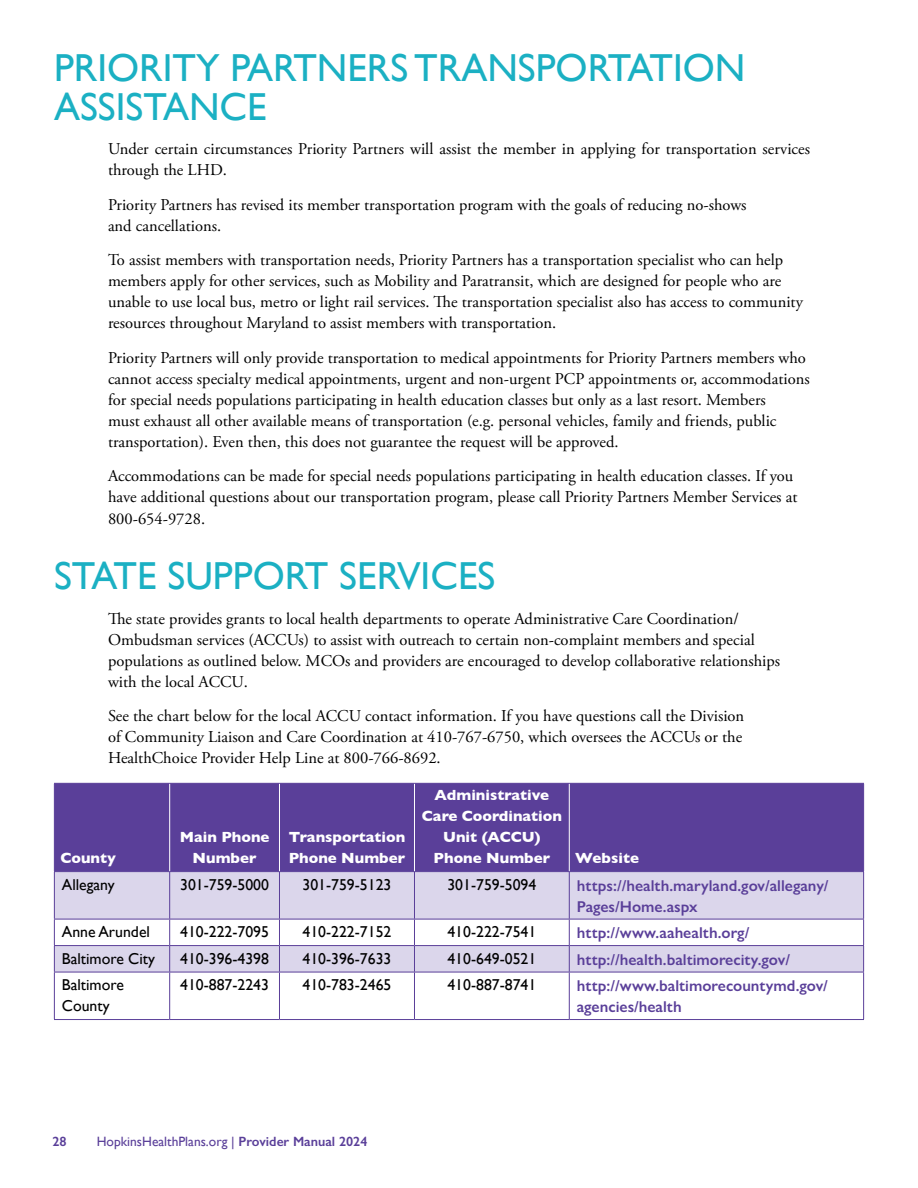
<style>
.page{position:relative;width:918px;height:1188px;background:#fff}
.page>*{position:absolute;margin:0;border:0;box-sizing:border-box;transform-origin:0 0}
.t1{font:39px/39px "Gill Sans";color:#1bb0c3}
.t2{font:16.5px/21px "Adobe Garamond Pro";color:#000}
.t3{font:15.75px/21px "Gill Sans";color:#000}
.t4{font:600 15.75px/21px "Gill Sans Nova";color:#5a3f99}
.t5{font:700 15px/21px "Gill Sans";color:#fff;text-align:center}
.t6{font:13.5px "Gill Sans";color:#5a3f99}
.t7{font:600 13.5px "Gill Sans";color:#5a3f99}
.s1{font-weight:600}
</style>
<div class="page">
<div style="left:55px;top:784px;width:808px;height:87px;background:#5a3f99"></div>
<div style="left:55px;top:872px;width:808px;height:47px;background:#dbd6eb"></div>
<svg style="left:55px;top:920px;width:808px;height:99px"></svg>
<hr style="left:169px;top:784px;width:1px;height:87px;background:#fff">
<hr style="left:279px;top:784px;width:1px;height:87px;background:#fff">
<hr style="left:414px;top:784px;width:1px;height:87px;background:#fff">
<hr style="left:569px;top:784px;width:1px;height:87px;background:#fff">
<hr style="left:54px;top:784px;width:1px;height:87px;background:#5a3f99">
<hr style="left:54px;top:783px;width:116px;height:1px;background:#5a3f99">
<hr style="left:170px;top:783px;width:109px;height:1px;background:#5a3f99">
<hr style="left:279px;top:783px;width:135px;height:1px;background:#5a3f99">
<hr style="left:414px;top:783px;width:155px;height:1px;background:#5a3f99">
<hr style="left:569px;top:783px;width:295px;height:1px;background:#5a3f99">
<hr style="left:863px;top:784px;width:1px;height:87px;background:#5a3f99">
<hr style="left:54px;top:872px;width:1px;height:47px;background:#5a3f99">
<hr style="left:54px;top:871px;width:116px;height:1px;background:#5a3f99">
<hr style="left:170px;top:871px;width:109px;height:1px;background:#5a3f99">
<hr style="left:279px;top:871px;width:135px;height:1px;background:#5a3f99">
<hr style="left:414px;top:871px;width:155px;height:1px;background:#5a3f99">
<hr style="left:569px;top:871px;width:295px;height:1px;background:#5a3f99">
<hr style="left:169px;top:872px;width:1px;height:47px;background:#5a3f99">
<hr style="left:279px;top:872px;width:1px;height:47px;background:#5a3f99">
<hr style="left:414px;top:872px;width:1px;height:47px;background:#5a3f99">
<hr style="left:569px;top:872px;width:1px;height:47px;background:#5a3f99">
<hr style="left:863px;top:872px;width:1px;height:47px;background:#5a3f99">
<hr style="left:54px;top:919px;width:116px;height:1px;background:#5a3f99">
<hr style="left:170px;top:919px;width:109px;height:1px;background:#5a3f99">
<hr style="left:279px;top:919px;width:135px;height:1px;background:#5a3f99">
<hr style="left:414px;top:919px;width:155px;height:1px;background:#5a3f99">
<hr style="left:569px;top:919px;width:295px;height:1px;background:#5a3f99">
<svg style="left:54px;top:919px;width:1px;height:53px"></svg>
<hr style="left:54px;top:945px;width:116px;height:1px;background:#5a3f99">
<hr style="left:170px;top:945px;width:109px;height:1px;background:#5a3f99">
<hr style="left:279px;top:945px;width:135px;height:1px;background:#5a3f99">
<hr style="left:414px;top:945px;width:155px;height:1px;background:#5a3f99">
<hr style="left:569px;top:945px;width:295px;height:1px;background:#5a3f99">
<svg style="left:169px;top:919px;width:1px;height:53px"></svg>
<svg style="left:279px;top:919px;width:1px;height:53px"></svg>
<svg style="left:414px;top:919px;width:1px;height:53px"></svg>
<svg style="left:569px;top:919px;width:1px;height:53px"></svg>
<svg style="left:863px;top:919px;width:1px;height:53px"></svg>
<hr style="left:54px;top:972px;width:1px;height:47px;background:#5a3f99">
<hr style="left:54px;top:972px;width:116px;height:1px;background:#5a3f99">
<hr style="left:170px;top:972px;width:109px;height:1px;background:#5a3f99">
<hr style="left:279px;top:972px;width:135px;height:1px;background:#5a3f99">
<hr style="left:414px;top:972px;width:155px;height:1px;background:#5a3f99">
<hr style="left:569px;top:972px;width:295px;height:1px;background:#5a3f99">
<hr style="left:169px;top:972px;width:1px;height:47px;background:#5a3f99">
<hr style="left:279px;top:972px;width:1px;height:47px;background:#5a3f99">
<hr style="left:414px;top:972px;width:1px;height:47px;background:#5a3f99">
<hr style="left:569px;top:972px;width:1px;height:47px;background:#5a3f99">
<hr style="left:863px;top:972px;width:1px;height:47px;background:#5a3f99">
<hr style="left:54px;top:1019px;width:116px;height:1px;background:#5a3f99">
<hr style="left:170px;top:1019px;width:109px;height:1px;background:#5a3f99">
<hr style="left:279px;top:1019px;width:135px;height:1px;background:#5a3f99">
<hr style="left:414px;top:1019px;width:155px;height:1px;background:#5a3f99">
<hr style="left:569px;top:1019px;width:295px;height:1px;background:#5a3f99">
<h1 class="t1" style="left:54px;top:48px;width:693px">PRIORITY PARTNERS TRANSPORTATION<br>ASSISTANCE</h1>
<p class="t2" style="left:108px;top:139px;width:704px">Under certain circumstances Priority Partners will assist the member in applying for transportation services through the LHD.</p>
<p class="t2" style="left:108px;top:195px;width:640px">Priority Partners has revised its member transportation program with the goals of reducing no-shows and cancellations.</p>
<p class="t2" style="left:108px;top:250px;width:696px">To assist members with transportation needs, Priority Partners has a transportation specialist who can help members apply for other services, such as Mobility and Paratransit, which are designed for people who are unable to use local bus, metro or light rail services. The transportation specialist also has access to community resources throughout Maryland to assist members with transportation.</p>
<p class="t2" style="left:108px;top:348px;width:703px">Priority Partners will only provide transportation to medical appointments for Priority Partners members who cannot access specialty medical appointments, urgent and non-urgent PCP appointments or, accommodations for special needs populations participating in health education classes but only as a last resort. Members<br>must exhaust all other available means of transportation (e.g. personal vehicles, family and friends, public transportation). Even then, this does not guarantee the request will be approved.</p>
<p class="t2" style="left:108px;top:466px;width:691px">Accommodations can be made for special needs populations participating in health education classes. If you have additional questions about our transportation program, please call Priority Partners Member Services at<br>800-654-9728.</p>
<h1 class="t1" style="left:54px;top:556px;width:443px">STATE SUPPORT SERVICES</h1>
<p class="t2" style="left:108px;top:609px;width:674px">The state provides grants to local health departments to operate Administrative Care Coordination/ Ombudsman services (ACCUs) to assist with outreach to certain non-complaint members and special populations as outlined below. MCOs and providers are encouraged to develop collaborative relationships with the local ACCU.</p>
<p class="t2" style="left:108px;top:706px;width:638px">See the chart below for the local ACCU contact information. If you have questions call the Division of Community Liaison and Care Coordination at 410-767-6750, which oversees the ACCUs or the<br>HealthChoice Provider Help Line at 800-766-8692.</p>
<p class="t5" style="left:60px;top:847px;width:57px">County</p>
<p class="t5" style="left:180px;top:826px;width:91px">Main Phone<br>Number</p>
<p class="t5" style="left:289px;top:826px;width:118px;text-align:left">Transportation<br>Phone Number</p>
<p class="t5" style="left:422px;top:784px;width:142px">Administrative<br>Care Coordination<br>Unit (ACCU)<br>Phone Number</p>
<p class="t5" style="left:575px;top:847px;width:65px">Website</p>
<p class="t3" style="left:62px;top:874px;width:54px">Allegany</p>
<p class="t3" style="left:180px;top:874px;width:90px">301-759-5000</p>
<p class="t3" style="left:303px;top:874px;width:90px">301-759-5123</p>
<p class="t3" style="left:447px;top:874px;width:90px">301-759-5094</p>
<p class="t4" style="left:577px;top:875px;width:253px">https://health.maryland.gov/allegany/<br>Pages/Home.aspx</p>
<p class="t3" style="left:62px;top:921px;width:90px">Anne Arundel</p>
<p class="t3" style="left:180px;top:921px;width:90px">410-222-7095</p>
<p class="t3" style="left:303px;top:921px;width:90px">410-222-7152</p>
<p class="t3" style="left:447px;top:921px;width:90px">410-222-7541</p>
<p class="t4" style="left:577px;top:922px;width:174px">http://www.aahealth.org/</p>
<p class="t3" style="left:62px;top:948px;width:95px">Baltimore City</p>
<p class="t3" style="left:180px;top:948px;width:90px">410-396-4398</p>
<p class="t3" style="left:303px;top:948px;width:90px">410-396-7633</p>
<p class="t3" style="left:447px;top:948px;width:90px">410-649-0521</p>
<p class="t4" style="left:577px;top:949px;width:215px">http://health.baltimorecity.gov/</p>
<p class="t3" style="left:62px;top:974px;width:64px">Baltimore<br>County</p>
<p class="t3" style="left:180px;top:974px;width:90px">410-887-2243</p>
<p class="t3" style="left:303px;top:974px;width:90px">410-783-2465</p>
<p class="t3" style="left:447px;top:974px;width:90px">410-887-8741</p>
<p class="t4" style="left:577px;top:975px;width:253px">http://www.baltimorecountymd.gov/ agencies/health</p>
<p class="t7" style="left:52px;top:1133px;width:16px">28</p>
<p class="t6" style="left:97px;top:1133px;width:272px">HopkinsHealthPlans.org | <span class="s1">Provider Manual 2024</span></p>
</div>
